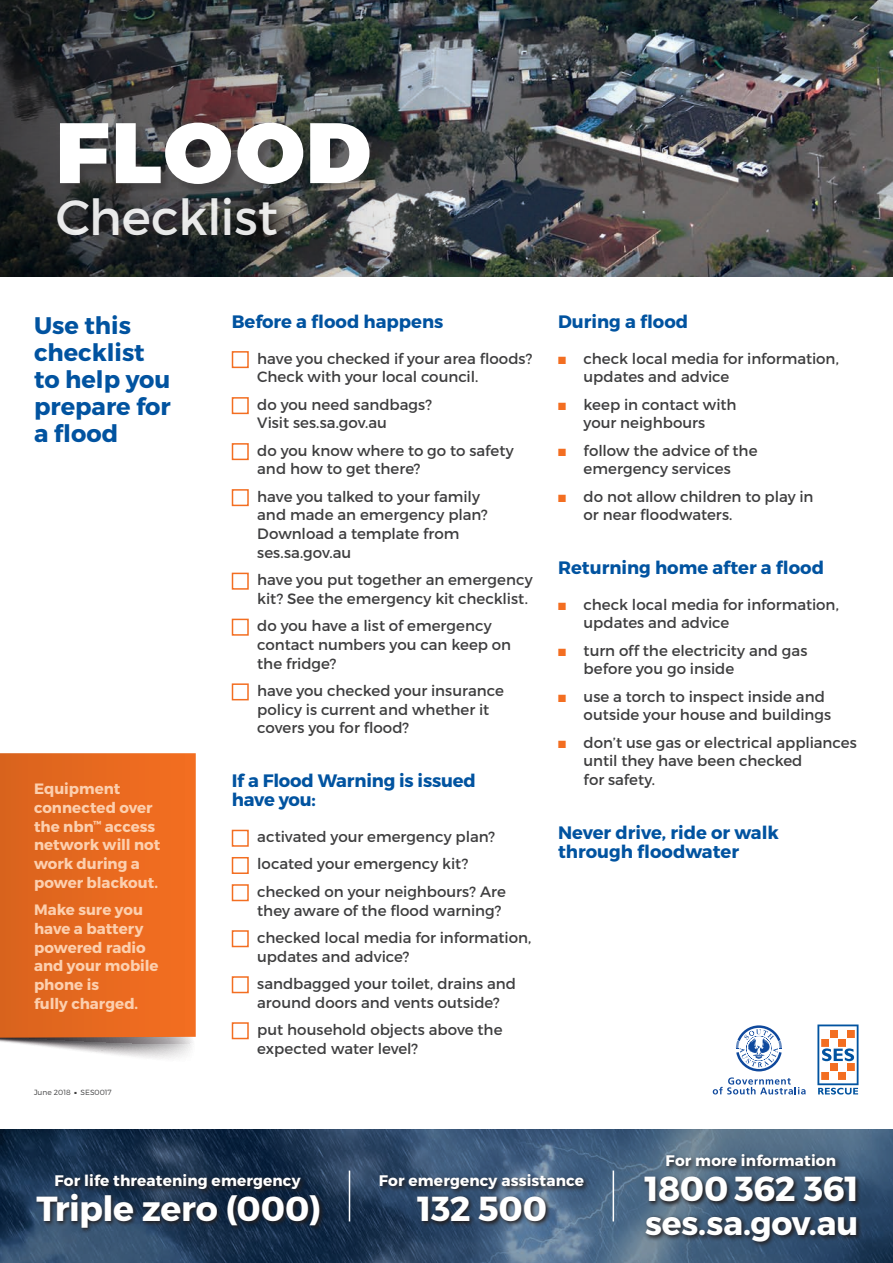
<style>
.page{position:relative;width:893px;height:1263px;background:#fff}
.page>*{position:absolute;margin:0;border:0;box-sizing:border-box;transform-origin:0 0}
.t1{font:900 85.5px "Montserrat";letter-spacing:.025em;color:#fff}
.t2{font:49.5px "Montserrat";letter-spacing:-.01em;color:#fff}
.t3{font:700 34.8px "Montserrat";letter-spacing:-.015em;color:#fff}
.t4{font:700 33px "Montserrat";letter-spacing:-.005em;color:#fff}
.t5{font:700 24px/27px "Montserrat";color:#0153a0}
.t6{font:700 18px/19.5px "Montserrat";color:#0153a0}
.t7{font:700 15.3px "Montserrat";letter-spacing:.01em;color:#fff}
.t8{font:15px/18.8px "Montserrat";color:#3e3e3f}
.t9{font:700 15px/18.8px "Montserrat";color:#fccfae}
.t10{font:300 7.5px "Montserrat";color:#3e3e3f}
.s1{color:#f36e21}
</style>
<div class="page">
<img style="left:465px;top:0;width:428px;height:276px">
<img style="left:0;top:0;width:465px;height:276px">
<div style="left:232px;top:351px;width:17px;height:17px;border:2px solid #f36e21"></div>
<div style="left:232px;top:397px;width:17px;height:17px;border:2px solid #f36e21"></div>
<div style="left:232px;top:443px;width:17px;height:17px;border:2px solid #f36e21"></div>
<div style="left:232px;top:489px;width:17px;height:17px;border:2px solid #f36e21"></div>
<div style="left:232px;top:573px;width:17px;height:17px;border:2px solid #f36e21"></div>
<div style="left:232px;top:619px;width:17px;height:17px;border:2px solid #f36e21"></div>
<div style="left:232px;top:683px;width:17px;height:17px;border:2px solid #f36e21"></div>
<div style="left:232px;top:830px;width:17px;height:17px;border:2px solid #f36e21"></div>
<div style="left:232px;top:857px;width:17px;height:17px;border:2px solid #f36e21"></div>
<div style="left:232px;top:884px;width:17px;height:17px;border:2px solid #f36e21"></div>
<div style="left:232px;top:930px;width:17px;height:17px;border:2px solid #f36e21"></div>
<div style="left:232px;top:976px;width:17px;height:17px;border:2px solid #f36e21"></div>
<div style="left:232px;top:1022px;width:17px;height:17px;border:2px solid #f36e21"></div>
<div style="left:62px;top:124px;width:318px;height:71px;background:#231f20;opacity:.3"></div>
<svg style="left:0;top:1129px;width:893px;height:134px;background:#324d6b"></svg>
<svg style="left:415px;top:1195px;width:137px;height:32px;background:#36465a"></svg>
<svg style="left:378px;top:1172px;width:212px;height:23px;background:#3a506a"></svg>
<svg style="left:35px;top:1191px;width:290px;height:42px;background:#213145"></svg>
<svg style="left:54px;top:1172px;width:253px;height:23px;background:#1a2c42"></svg>
<hr style="left:349px;top:1170px;width:1px;height:51px;background:#fff">
<hr style="left:613px;top:1170px;width:1px;height:51px;background:#fff">
<svg style="left:713px;top:1077px;width:93px;height:17px"></svg>
<svg style="left:736px;top:1025px;width:46px;height:46px"></svg>
<svg style="left:817px;top:1024px;width:41px;height:70px"></svg>
<div style="left:821px;top:1030px;width:8px;height:8px;background:#fff"></div>
<div style="left:830px;top:1038px;width:8px;height:9px;background:#fff"></div>
<div style="left:838px;top:1030px;width:8px;height:8px;background:#fff"></div>
<div style="left:846px;top:1038px;width:9px;height:9px;background:#fff"></div>
<div style="left:838px;top:1063px;width:8px;height:8px;background:#fff"></div>
<div style="left:821px;top:1063px;width:8px;height:8px;background:#fff"></div>
<div style="left:830px;top:1071px;width:8px;height:9px;background:#fff"></div>
<div style="left:846px;top:1071px;width:9px;height:9px;background:#fff"></div>
<svg style="left:643px;top:1174px;width:218px;height:33px;background:#384859"></svg>
<svg style="left:665px;top:1152px;width:177px;height:20px;background:#475b6d"></svg>
<svg style="left:643px;top:1214px;width:220px;height:33px;background:#35475c"></svg>
<div style="left:57px;top:198px;width:228px;height:46px;background:#231f20;opacity:.3"></div>
<svg style="left:0;top:1038px;width:193px;height:21px"></svg>
<svg style="left:0;top:753px;width:196px;height:285px;background:#e6691f"></svg>
<h1 class="t1" style="left:56px;top:99px;width:317px">FLOOD</h1>
<h2 class="t2" style="left:55px;top:187px;width:224px">Checklist</h2>
<h3 class="t5" style="left:34px;top:312px;width:138px">Use this checklist to help you prepare for a flood</h3>
<p class="t9" style="left:34px;top:779px;width:128px">Equipment connected over the nbn<sup>™</sup> access network will not work during a power blackout.</p>
<p class="t9" style="left:34px;top:900px;width:126px">Make sure you have a battery powered radio and your mobile phone is<br>fully charged.</p>
<p class="t10" style="left:34px;top:1088px;width:38px">June 2018</p>
<p class="t10" style="left:75px;top:1088px;width:39px">■ SES0017</p>
<p class="t6" style="left:232px;top:312px;width:213px">Before a flood happens</p>
<p class="t8" style="left:257px;top:349px;width:277px">have you checked if your area floods?<br>Check with your local council.</p>
<p class="t8" style="left:257px;top:395px;width:177px">do you need sandbags?<br>Visit ses.sa.gov.au</p>
<p class="t8" style="left:257px;top:441px;width:258px">do you know where to go to safety and how to get there?</p>
<p class="t8" style="left:257px;top:487px;width:232px">have you talked to your family and made an emergency plan?<br>Download a template from ses.sa.gov.au</p>
<p class="t8" style="left:257px;top:570px;width:277px">have you put together an emergency kit? See the emergency kit checklist.</p>
<p class="t8" style="left:257px;top:616px;width:255px">do you have a list of emergency contact numbers you can keep on the fridge?</p>
<p class="t8" style="left:257px;top:681px;width:248px">have you checked your insurance policy is current and whether it covers you for flood?</p>
<p class="t6" style="left:232px;top:771px;width:246px">If a Flood Warning is issued have you:</p>
<p class="t8" style="left:257px;top:823px;width:250px;line-height:27.3px">activated your emergency plan? located your emergency kit? checked on your neighbours? Are</p>
<p class="t8" style="left:257px;top:896px;width:276px;line-height:27.3px">they aware of the flood warning? checked local media for information,</p>
<p class="t8" style="left:257px;top:942px;width:260px;line-height:27.3px">updates and advice?<br>sandbagged your toilet, drains and</p>
<p class="t8" style="left:257px;top:988px;width:247px;line-height:27.3px">around doors and vents outside? put household objects above the</p>
<p class="t8" style="left:257px;top:1039px;width:163px">expected water level?</p>
<p class="t6" style="left:558px;top:312px;width:132px">During a flood</p>
<p class="t8" style="left:584px;top:349px;width:257px;text-indent:-26px"><span class="s1">■</span> check local media for information, updates and advice</p>
<p class="t8" style="left:558px;top:395px;width:180px;text-align:center"><span class="s1">■</span> keep in contact with your neighbours</p>
<p class="t8" style="left:558px;top:441px;width:201px;text-align:center"><span class="s1">■</span> follow the advice of the emergency services</p>
<p class="t8" style="left:584px;top:487px;width:231px;text-indent:-26px"><span class="s1">■</span> do not allow children to play in or near floodwaters.</p>
<p class="t6" style="left:558px;top:558px;width:267px">Returning home after a flood</p>
<p class="t8" style="left:584px;top:595px;width:257px;text-indent:-26px"><span class="s1">■</span> check local media for information, updates and advice</p>
<p class="t8" style="left:584px;top:641px;width:225px;text-indent:-26px"><span class="s1">■</span> turn off the electricity and gas before you go inside</p>
<p class="t8" style="left:584px;top:687px;width:249px;text-indent:-26px"><span class="s1">■</span> use a torch to inspect inside and outside your house and buildings</p>
<p class="t8" style="left:584px;top:733px;width:275px;text-indent:-26px"><span class="s1">■</span> don’t use gas or electrical appliances until they have been checked<br>for safety.</p>
<p class="t6" style="left:558px;top:823px;width:222px">Never drive, ride or walk through floodwater</p>
<p class="t7" style="left:666px;top:1151px;width:172px">For more information</p>
<p class="t7" style="left:55px;top:1171px;width:247px">For life threatening emergency</p>
<h3 class="t3" style="left:644px;top:1167px;width:216px">1800 362 361</h3>
<p class="t7" style="left:379px;top:1171px;width:207px">For emergency assistance</p>
<h3 class="t3" style="left:37px;top:1187px;width:285px">Triple zero (000)</h3>
<h3 class="t3" style="left:417px;top:1187px;width:131px">132 500</h3>
<h3 class="t4" style="left:645px;top:1202px;width:215px">ses.sa.gov.au</h3>
</div>
